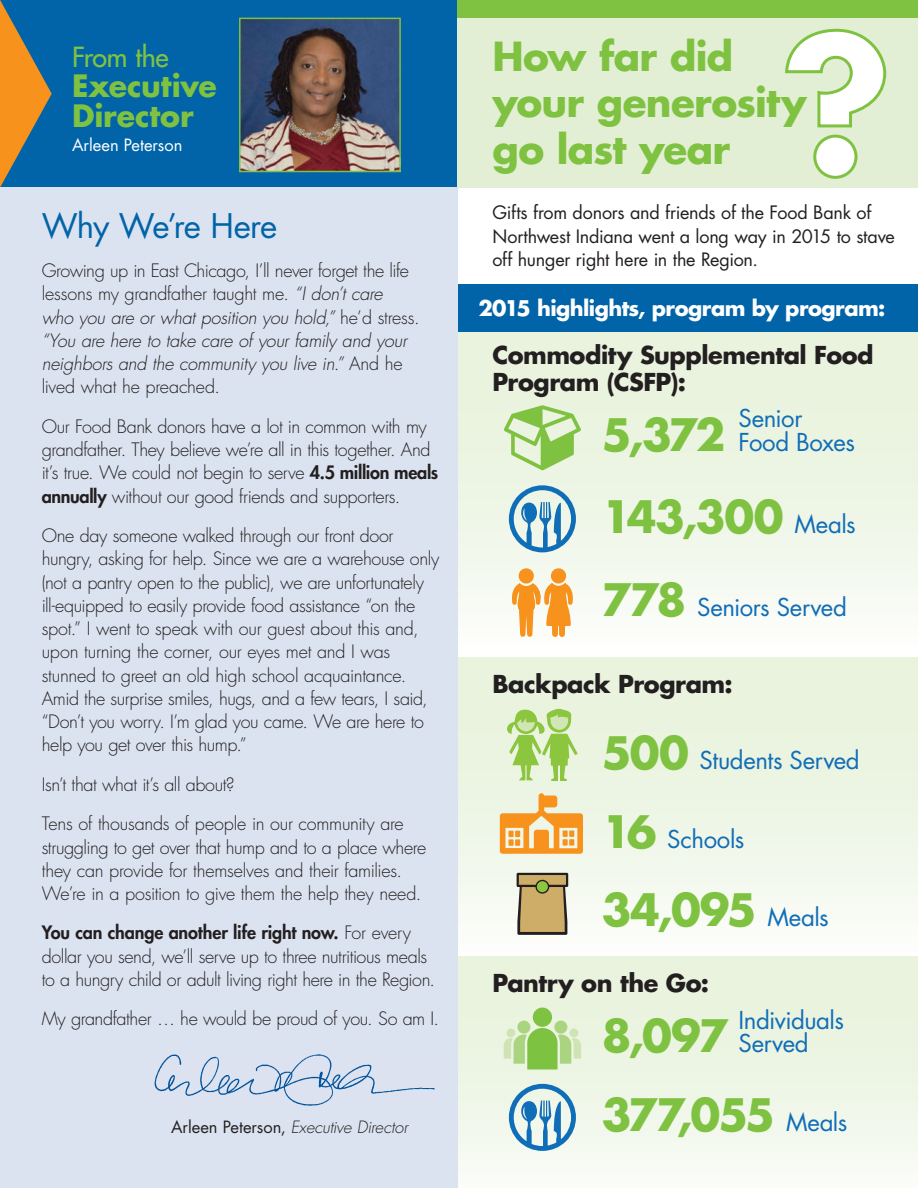
<style>
.page{position:relative;width:918px;height:1188px;background:#fff}
.page>*{position:absolute;margin:0;border:0;box-sizing:border-box;transform-origin:0 0}
.t1{font:700 43.5px/78.6px "Futura";letter-spacing:-.045em;color:#7fc241}
.t2{font:700 39px/46.5px "Futura";letter-spacing:-.02em;color:#7fc241}
.t3{font:33px "Futura";letter-spacing:-.035em;color:#0163a8}
.t4{font:700 30px/30px "Futura";color:#7fc241}
.t5{font:27px "Futura";letter-spacing:-.01em;color:#7fc241}
.t6{font:24px/23.1px "Futura";letter-spacing:-.015em;color:#106db7}
.t7{font:700 24px/27px "Futura";letter-spacing:-.02em;color:#231f20}
.t8{font:700 21px "Futura";letter-spacing:-.025em;color:#fff}
.t9{font:300 18px/23.2px "Futura";letter-spacing:-.02em;color:#231f20}
.t10{font:italic 300 18px/23.2px "Futura";letter-spacing:-.015em;color:#231f20}
.t11{font:18px/23.5px "Futura";letter-spacing:-.015em;color:#231f20}
.t12{font:italic 300 16.5px "Futura";letter-spacing:-.015em;color:#231f20}
.t13{font:16.5px "Futura";color:#fff}
.s1{font-style:normal}
.s2{font-weight:800}
.s3{font-weight:400;font-style:normal}
.s4{font-weight:400;font-size:24px;color:#106db7}
.s5{font-weight:700;font-size:43.5px;color:#7fc241}
</style>
<div class="page">
<div style="left:457px;top:284px;width:461px;height:49px;background:#0163a8"></div>
<div style="left:457px;top:333px;width:461px;height:318px;background:linear-gradient(to bottom,#e5f1d8,#fafcf8)"></div>
<div style="left:457px;top:657px;width:461px;height:300px;background:linear-gradient(to bottom,#e5f1d8,#fafcf8)"></div>
<div style="left:457px;top:957px;width:461px;height:231px;background:linear-gradient(to bottom,#e5f1d9,#f8fbf5)"></div>
<div style="left:0;top:0;width:457px;height:188px;background:#0163a8"></div>
<div style="left:457px;top:0;width:461px;height:188px;background:#e2efd4"></div>
<div style="left:0;top:188px;width:457px;height:1000px;background:#dbe3f0"></div>
<img style="left:155px;top:1054px;width:280px;height:52px">
<img style="left:242px;top:21px;width:156px;height:148px">
<div style="left:239px;top:18px;width:162px;height:154px;border:2px solid #7fc241"></div>
<svg style="left:0;top:0;width:52px;height:188px"></svg>
<div style="left:457px;top:0;width:461px;height:18px;background:#7fc241"></div>
<svg style="left:517px;top:873px;width:51px;height:62px;background:#ad9460"></svg>
<svg style="left:536px;top:880px;width:13px;height:13px"></svg>
<div style="left:535px;top:880px;width:14px;height:14px;border:1px solid #231f20;border-radius:50%"></div>
<svg style="left:507px;top:709px;width:71px;height:71px;background:#bdde94"></svg>
<svg style="left:512px;top:568px;width:61px;height:69px"></svg>
<svg style="left:509px;top:485px;width:67px;height:67px;background:#98c1d4"></svg>
<svg style="left:504px;top:405px;width:77px;height:65px;background:#bedf9e"></svg>
<svg style="left:785px;top:28px;width:102px;height:151px"></svg>
<div style="left:554px;top:1021px;width:13px;height:13px;background:#abd480;border-radius:50%"></div>
<div style="left:517px;top:1021px;width:13px;height:13px;background:#abd480;border-radius:50%"></div>
<div style="left:533px;top:1008px;width:19px;height:19px;background:#7dc241;border-radius:50%"></div>
<svg style="left:504px;top:1028px;width:77px;height:41px;background:#b0d88a"></svg>
<svg style="left:509px;top:1084px;width:67px;height:67px;background:#99c2d6"></svg>
<svg style="left:500px;top:793px;width:83px;height:61px;background:#f2bf78"></svg>
<h3 class="t5" style="left:72px;top:39px;width:98px">From the</h3>
<h3 class="t4" style="left:72px;top:70px;width:146px">Executive<br>Director</h3>
<p class="t13" style="left:72px;top:134px;width:112px">Arleen Peterson</p>
<h3 class="t3" style="left:42px;top:203px;width:237px">Why We’re Here</h3>
<p class="t10" style="left:42px;top:259px;width:379px"><span class="s1">Growing up in East Chicago, I’ll never forget the life lessons my grandfather taught me.</span> “I don’t care<br>who you are or what position you hold,” <span class="s1">he’d stress. </span>“You are here to take care of your family and your neighbors and the community you live in.” <span class="s1">And he lived what he preached.</span></p>
<p class="t9" style="left:42px;top:415px;width:398px">Our Food Bank donors have a lot in common with my grandfather. They believe we’re all in this together. And it’s true. We could not begin to serve <span class="s2">4.5 million meals annually</span> without our good friends and supporters.</p>
<p class="t9" style="left:42px;top:524px;width:399px">One day someone walked through our front door hungry, asking for help. Since we are a warehouse only (not a pantry open to the public), we are unfortunately ill-equipped to easily provide food assistance “on the spot.” I went to speak with our guest about this and, upon turning the corner, our eyes met and I was stunned to greet an old high school acquaintance.<br>Amid the surprise smiles, hugs, and a few tears, I said, “Don’t you worry. I’m glad you came. We are here to help you get over this hump.”</p>
<p class="t9" style="left:42px;top:765px;width:364px;line-height:39.5px">Isn’t that what it’s all about?<br>Tens of thousands of people in our community are</p>
<p class="t9" style="left:42px;top:836px;width:386px">struggling to get over that hump and to a place where they can provide for themselves and their families.<br>We’re in a position to give them the help they need.</p>
<p class="t9" style="left:42px;top:922px;width:395px"><span class="s2">You can change another life right now.</span> For every dollar you send, we’ll serve up to three nutritious meals to a hungry child or adult living right here in the Region.</p>
<p class="t9" style="left:42px;top:1007px;width:399px">My grandfather … he would be proud of you. So am I.</p>
<p class="t12" style="left:171px;top:1117px;width:238px"><span class="s3">Arleen Peterson,</span> Executive Director</p>
<h2 class="t2" style="left:492px;top:32px;width:316px">How far did your generosity go last year</h2>
<p class="t11" style="left:492px;top:200px;width:404px">Gifts from donors and friends of the Food Bank of<br>Northwest Indiana went a long way in 2015 to stave off hunger right here in the Region.</p>
<p class="t8" style="left:478px;top:293px;width:409px">2015 highlights, program by program:</p>
<h3 class="t7" style="left:492px;top:341px;width:383px">Commodity Supplemental Food<br>Program (CSFP):</h3>
<h1 class="t1" style="left:602px;top:395px;width:125px">5,372</h1>
<h3 class="t6" style="left:739px;top:405px;width:118px;line-height:24.6px">Senior<br>Food Boxes</h3>
<h1 class="t1" style="left:602px;top:476px;width:256px">143,300 <span class="s4">Meals</span></h1>
<h3 class="t6" style="left:602px;top:595px;width:247px"><span class="s5">778</span> Seniors Served</h3>
<h3 class="t7" style="left:492px;top:669px;width:242px">Backpack Program:</h3>
<h3 class="t6" style="left:602px;top:748px;width:260px"><span class="s5">500</span> Students Served</h3>
<h3 class="t6" style="left:602px;top:828px;width:144px"><span class="s5">16</span> Schools</h3>
<h1 class="t1" style="left:602px;top:869px;width:229px">34,095 <span class="s4">Meals</span></h1>
<h3 class="t7" style="left:492px;top:969px;width:218px">Pantry on the Go:</h3>
<h3 class="t6" style="left:739px;top:1009px;width:107px">Individuals<br>Served</h3>
<h1 class="t1" style="left:602px;top:995px;width:247px">8,097<br>377,055 <span class="s4">Meals</span></h1>
</div>
